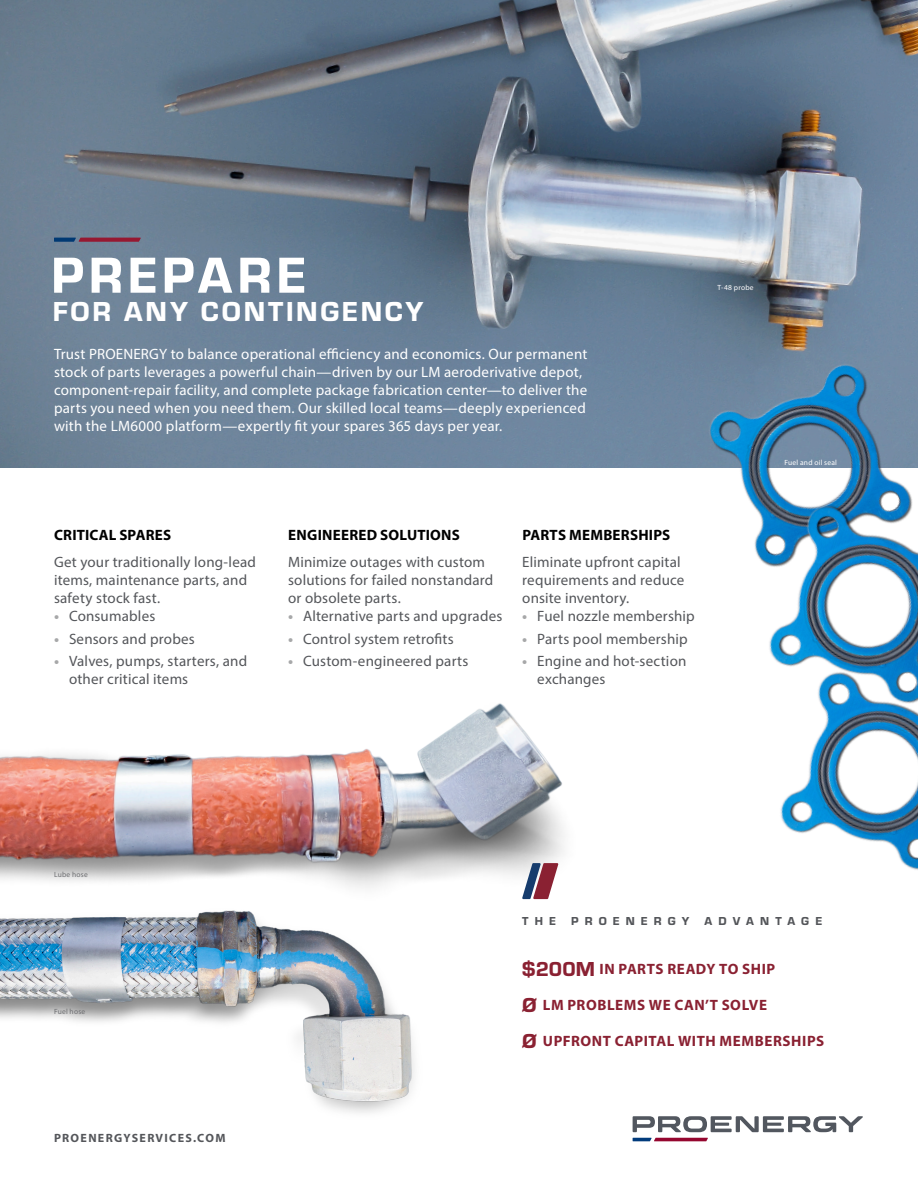
<style>
.page{position:relative;width:918px;height:1188px;background:#fff}
.page>*{position:absolute;margin:0;border:0;box-sizing:border-box;transform-origin:0 0}
.H1_HEADLINE_back{font:52.5px "Eurostile Hea";letter-spacing:.085em;color:#fff}
.H1_HEADLINE_back-2{font:28.5px "Eurostile Hea";letter-spacing:.095em;color:#fff}
.BODY_COPY{font:15px/18px "Myriad Pro";letter-spacing:.015em;color:#54565a}
.BODY_COPY-2{font:15px/18px "Myriad Pro";letter-spacing:.015em;color:#fff}
.BODY_COPY-3{font:700 15px "Myriad Pro";letter-spacing:.035em;color:#8a2132}
.H3_BODY_COPY_SUBHEAD{font:700 15px "Myriad Pro";letter-spacing:.015em;color:#000}
.t1{font:700 12px "Myriad Pro";letter-spacing:.105em;color:#54565a}
.H4_POSITION_STATE{font:12px "Eurostile Hea";letter-spacing:.51em;color:#54565a}
.H6_CALLOUT_REVERSED{font:7.5px "Myriad Pro";letter-spacing:.03em;color:#fff}
.H6_CALLOUT{font:7.5px "Myriad Pro";letter-spacing:.03em;color:#6c6d70}
.s1{font-weight:700;color:#a7a8a9}
.s2{font-family:"Eurostile Hea";font-weight:400;font-size:21px}
</style>
<div class="page">
<svg style="left:633px;top:1116px;width:230px;height:16px"></svg>
<svg style="left:633px;top:1138px;width:75px;height:3px"></svg>
<img style="left:0;top:703px;width:565px;height:197px">
<img style="left:0;top:772px;width:498px;height:341px">
<img style="left:0;top:0;width:918px;height:467px">
<svg style="left:522px;top:863px;width:36px;height:36px"></svg>
<svg style="left:54px;top:238px;width:87px;height:4px"></svg>
<img style="left:690px;top:353px;width:228px;height:154px">
<img style="left:754px;top:492px;width:164px;height:159px">
<img style="left:770px;top:651px;width:148px;height:219px">
<p class="H1_HEADLINE_back" style="left:51px;top:238px;width:256px">PREPARE</p>
<p class="H1_HEADLINE_back-2" style="left:53px;top:292px;width:372px">FOR ANY CONTINGENCY</p>
<p class="BODY_COPY-2" style="left:54px;top:345px;width:535px">Trust PROENERGY to balance operational efficiency and economics. Our permanent stock of parts leverages a powerful chain—driven by our LM aeroderivative depot, component-repair facility, and complete package fabrication center—to deliver the parts you need when you need them. Our skilled local teams—deeply experienced with the LM6000 platform—expertly fit your spares 365 days per year.</p>
<p class="H6_CALLOUT_REVERSED" style="left:718px;top:283px;width:38px">T-48 probe</p>
<p class="H3_BODY_COPY_SUBHEAD" style="left:54px;top:526px;width:119px">CRITICAL SPARES</p>
<p class="BODY_COPY" style="left:54px;top:553px;width:203px">Get your traditionally long-lead items, maintenance parts, and safety stock fast.</p>
<p class="BODY_COPY" style="left:54px;top:607px;width:103px"><span class="s1">•</span> Consumables</p>
<p class="BODY_COPY" style="left:54px;top:630px;width:142px"><span class="s1">•</span> Sensors and probes</p>
<p class="BODY_COPY" style="left:69px;top:652px;width:180px;text-indent:-15px"><span class="s1">•</span> Valves, pumps, starters, and other critical items</p>
<p class="H3_BODY_COPY_SUBHEAD" style="left:288px;top:526px;width:173px">ENGINEERED SOLUTIONS</p>
<p class="BODY_COPY" style="left:288px;top:553px;width:207px">Minimize outages with custom solutions for failed nonstandard or obsolete parts.</p>
<p class="BODY_COPY" style="left:288px;top:607px;width:216px"><span class="s1">•</span> Alternative parts and upgrades</p>
<p class="BODY_COPY" style="left:288px;top:630px;width:167px"><span class="s1">•</span> Control system retrofits</p>
<p class="BODY_COPY" style="left:288px;top:652px;width:182px"><span class="s1">•</span> Custom-engineered parts</p>
<p class="H3_BODY_COPY_SUBHEAD" style="left:522px;top:526px;width:149px">PARTS MEMBERSHIPS</p>
<p class="BODY_COPY" style="left:522px;top:553px;width:164px">Eliminate upfront capital requirements and reduce onsite inventory.</p>
<p class="BODY_COPY" style="left:522px;top:607px;width:174px"><span class="s1">•</span> Fuel nozzle membership</p>
<p class="BODY_COPY" style="left:522px;top:630px;width:167px"><span class="s1">•</span> Parts pool membership</p>
<p class="BODY_COPY" style="left:537px;top:652px;width:151px;text-indent:-15px"><span class="s1">•</span> Engine and hot-section exchanges</p>
<p class="H6_CALLOUT_REVERSED" style="left:784px;top:458px;width:54px">Fuel and oil seal</p>
<p class="H6_CALLOUT" style="left:54px;top:870px;width:35px">Lube hose</p>
<p class="H6_CALLOUT" style="left:54px;top:1007px;width:33px">Fuel hose</p>
<p class="t1" style="left:54px;top:1130px;width:173px">PROENERGYSERVICES.COM</p>
<p class="H4_POSITION_STATE" style="left:522px;top:913px;width:35px">THE</p>
<p class="H4_POSITION_STATE" style="left:571px;top:913px;width:120px">PROENERGY</p>
<p class="H4_POSITION_STATE" style="left:704px;top:913px;width:119px">ADVANTAGE</p>
<p class="BODY_COPY-3" style="left:522px;top:959px;width:255px"><span class="s2">$200M</span> IN PARTS READY TO SHIP</p>
<p class="BODY_COPY-3" style="left:522px;top:995px;width:246px"><span class="s2">Ø</span> LM PROBLEMS WE CAN’T SOLVE</p>
<p class="BODY_COPY-3" style="left:522px;top:1031px;width:304px"><span class="s2">Ø</span> UPFRONT CAPITAL WITH MEMBERSHIPS</p>
</div>
